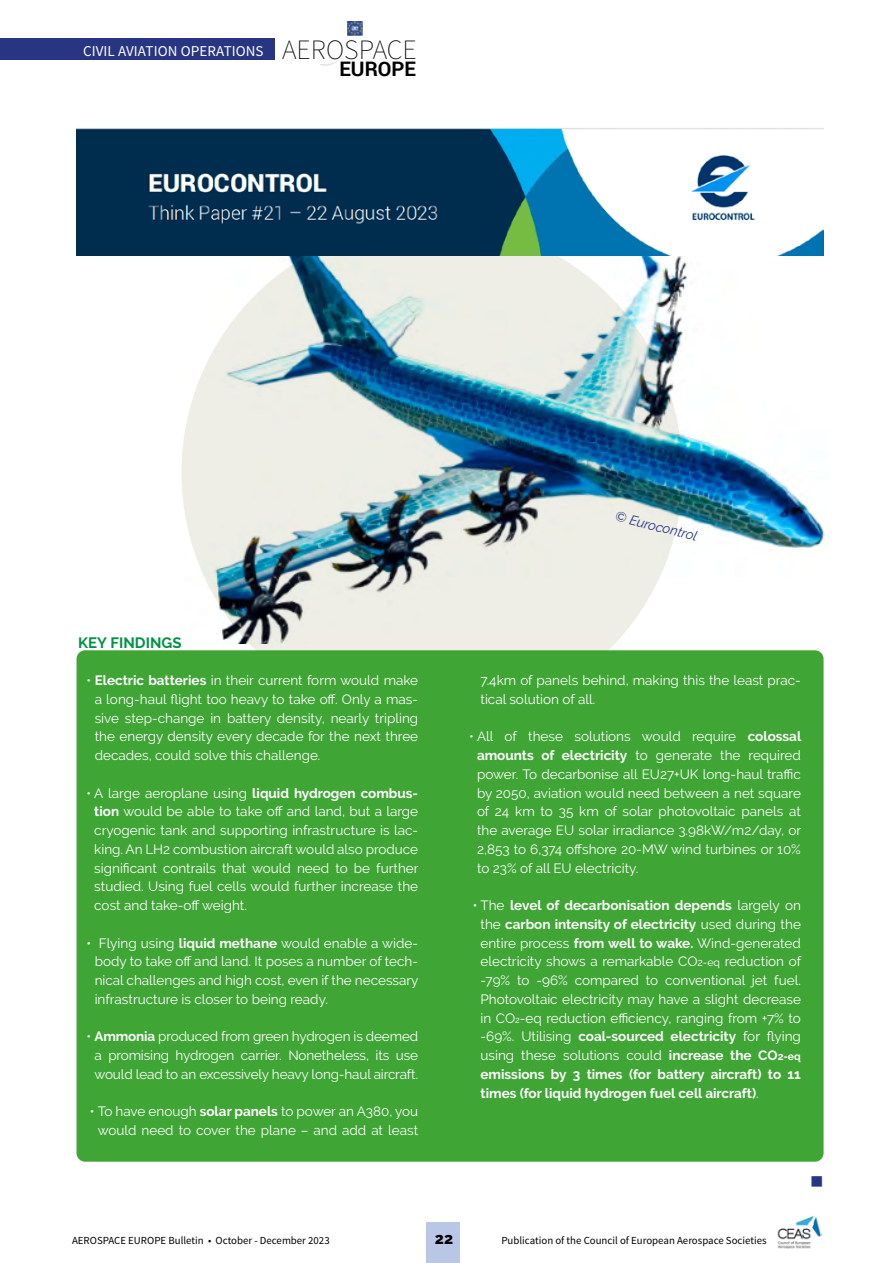
<style>
.page{position:relative;width:893px;height:1263px;background:#fff}
.page>*{position:absolute;margin:0;border:0;box-sizing:border-box;transform-origin:0 0}
.t1{font:200 27.9px "Source Sans Pro";color:#000}
.t2{font:700 19.95px "Roboto";color:#000}
.t3{font:18px "Wingdings";color:#283583}
.t4{font:800 15.75px "Raleway";color:#000}
.t5{font:15px "Source Sans Pro";letter-spacing:.005em;color:#fff}
.t6{font:700 15px "Raleway";letter-spacing:.005em;color:#009145}
.t7{font:13.5px/18.8px "Raleway";color:#fff;text-align:justify}
.t8{font:italic 13.5px "Raleway";color:#283583}
.t9{font:10.8px "Source Sans Pro";color:#000}
.s1{font-weight:700}
.s2{font-size:10.5px}
.s3{font-size:9px}
.s4{font-weight:700;font-size:10.5px}
</style>
<div class="page">
<img style="left:183px;top:256px;width:646px;height:387px">
<div style="left:77px;top:650px;width:746px;height:512px;background:#3fa535;border-radius:9px"></div>
<div style="left:426px;top:1222px;width:34px;height:41px;background:#b9c6e6"></div>
<svg style="left:320px;top:57px;width:23px;height:9px"></svg>
<img style="left:347px;top:21px;width:16px;height:14px">
<img style="left:777px;top:1215px;width:45px;height:34px">
<div style="left:0;top:38px;width:274px;height:22px;background:#283583"></div>
<img style="left:77px;top:128px;width:747px;height:128px">
<p class="t5" style="left:83px;top:42px;width:182px">CIVIL AVIATION OPERATIONS</p>
<h1 class="t1" style="left:282px;top:33px;width:136px">AEROSPACE</h1>
<h2 class="t2" style="left:339px;top:55px;width:78px">EUROPE</h2>
<p class="t8" style="left:617px;top:508px;width:86px;rotate:14deg">© Eurocontrol</p>
<p class="t6" style="left:78px;top:634px;width:105px">KEY FINDINGS</p>
<p class="t7" style="left:95px;top:671px;width:325px;text-indent:-8px">• <span class="s1">Electric batteries</span> in their current form would make a long-haul flight too heavy to take off. Only a mas&shy;sive step-change in battery density, nearly tripling the energy density every decade for the next three decades, could solve this challenge.</p>
<p class="t7" style="left:94px;top:783px;width:326px;text-indent:-8px">• A large aeroplane using <span class="s1">liquid hydrogen combus&shy;tion</span> would be able to take off and land, but a large cryogenic tank and supporting infrastructure is lac&shy;king. An LH2 combustion aircraft would also produce significant contrails that would need to be further studied. Using fuel cells would further increase the cost and take-off weight.</p>
<p class="t7" style="left:95px;top:933px;width:325px;text-indent:-8px">●• Flying using <span class="s1">liquid methane</span> would enable a wide&shy;body to take off and land. It poses a number of tech&shy;nical challenges and high cost, even if the necessary infrastructure is closer to being ready.</p>
<p class="t7" style="left:87px;top:1027px;width:333px;text-align:center">• <span class="s1">Ammonia</span> produced from green hydrogen is deemed a promising hydrogen carrier. Nonetheless, its use would lead to an excessively heavy long-haul aircraft.</p>
<p class="t7" style="left:87px;top:1102px;width:333px;text-align:right">● • To have enough <span class="s1">solar panels</span> to power an A380, you would need to cover the plane – and add at least</p>
<p class="t7" style="left:480px;top:671px;width:322px">7.4km of panels behind, making this the least prac&shy;tical solution of all.</p>
<p class="t7" style="left:477px;top:727px;width:326px;text-indent:-8px">• All of these solutions would require <span class="s1">colossal amounts of electricity</span> to generate the required power. To decarbonise all EU27+UK long-haul traffic by 2050, aviation would need between a net square of 24 km to 35 km of solar photovoltaic panels at the average EU solar irradiance 3.98kW/m2/day, or 2,853 to 6,374 offshore 20-MW wind turbines or 10% to 23% of all EU electricity.</p>
<p class="t7" style="left:480px;top:896px;width:322px;text-indent:-8px">• The <span class="s1">level of decarbonisation depends</span> largely on the <span class="s1">carbon intensity of electricity</span> used during the entire process <span class="s1">from well to wake.</span> Wind-generated electricity shows a remarkable CO<span class="s2">2-eq</span> reduction of -79% to -96% compared to conventional jet fuel.<br>Photovoltaic electricity may have a slight decrease in CO<span class="s3">2</span>-eq reduction efficiency, ranging from +7% to -69%. Utilising <span class="s1">coal-sourced electricity</span> for flying using these solutions could <span class="s1">increase the CO</span><span class="s4">2-eq </span><span class="s1">emissions by 3 times (for battery aircraft) to 11 times (for liquid hydrogen fuel cell aircraft)</span>.</p>
<h3 class="t3" style="left:810px;top:1172px;width:15px">■</h3>
<p class="t9" style="left:72px;top:1233px;width:259px">AEROSPACE EUROPE Bulletin • October - December 2023</p>
<p class="t4" style="left:435px;top:1229px;width:20px">22</p>
<p class="t9" style="left:501px;top:1233px;width:267px">Publication of the Council of European Aerospace Societies</p>
</div>
